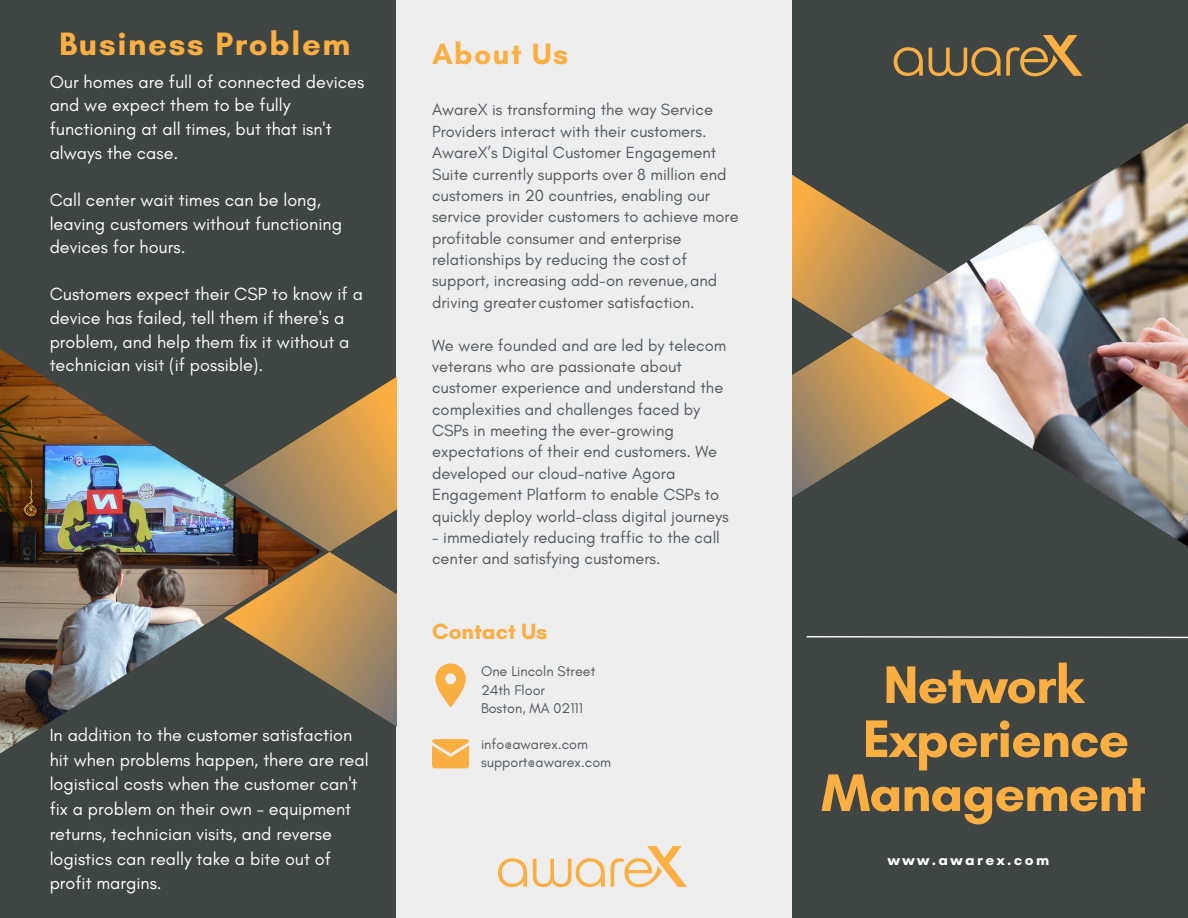
<style>
.page{position:relative;width:1188px;height:918px;background:#3e4543}
.page>*{position:absolute;margin:0;border:0;box-sizing:border-box;transform-origin:0 0}
.t1{font:700 53.85px/54px "Glacial Indifference";letter-spacing:-.02em;color:#fbae42;text-align:center}
.t2{font:700 33px "Glacial Indifference";letter-spacing:.05em;color:#fbae42}
.t3{font:700 30px "Glacial Indifference";letter-spacing:.05em;color:#fbae42}
.t4{font:700 22.5px "Glacial Indifference";color:#fbae42}
.t5{font:18px/23.7px "Glacial Indifference";color:#fff}
.t6{font:16.5px/21.3px "Glacial Indifference";color:#51585d}
.t7{font:700 15.45px "Glacial Indifference";letter-spacing:.155em;color:#fff}
.t8{font:14.4px/18.6px "Glacial Indifference";color:#51585d}
</style>
<div class="page">
<div style="left:396px;top:0;width:396px;height:918px;background:#eee"></div>
<svg style="left:806px;top:636px;width:382px;height:3px"></svg>
<svg style="left:792px;top:454px;width:59px;height:43px"></svg>
<svg style="left:792px;top:175px;width:59px;height:279px"></svg>
<img style="left:851px;top:123px;width:337px;height:424px">
<svg style="left:894px;top:47px;width:29px;height:29px"></svg>
<svg style="left:929px;top:35px;width:154px;height:41px"></svg>
<svg style="left:432px;top:739px;width:37px;height:29px"></svg>
<svg style="left:435px;top:664px;width:31px;height:43px"></svg>
<svg style="left:498px;top:858px;width:29px;height:29px"></svg>
<svg style="left:533px;top:858px;width:72px;height:29px"></svg>
<svg style="left:611px;top:846px;width:76px;height:41px"></svg>
<svg style="left:330px;top:679px;width:66px;height:47px"></svg>
<svg style="left:0;top:419px;width:330px;height:335px"></svg>
<svg style="left:329px;top:377px;width:67px;height:302px"></svg>
<img style="left:0;top:349px;width:322px;height:404px">
<h2 class="t2" style="left:59px;top:24px;width:293px">Business Problem</h2>
<p class="t5" style="left:50px;top:70px;width:316px">Our homes are full of connected devices and we expect them to be fully functioning at all times, but that isn't always the case.</p>
<p class="t5" style="left:50px;top:188px;width:294px">Call center wait times can be long, leaving customers without functioning devices for hours.</p>
<p class="t5" style="left:50px;top:282px;width:315px">Customers expect their CSP to know if a device has failed, tell them if there's a problem, and help them fix it without a technician visit (if possible).</p>
<p class="t5" style="left:50px;top:722px;width:320px;line-height:24.8px">In addition to the customer satisfaction hit when problems happen, there are real logistical costs when the customer can't fix a problem on their own - equipment returns, technician visits, and reverse logistics can really take a bite out of profit margins.</p>
<h3 class="t3" style="left:432px;top:35px;width:138px">About Us</h3>
<p class="t6" style="left:432px;top:99px;width:308px">AwareX is transforming the way Service Providers interact with their customers.<br>AwareX’s Digital Customer Engagement Suite currently supports over 8 million end customers in 20 countries, enabling our service provider customers to achieve more profitable consumer and enterprise relationships by reducing the costof support, increasing add-on revenue,and driving greater customer satisfaction.</p>
<p class="t6" style="left:432px;top:334px;width:298px">We were founded and are led by telecom veterans who are passionate about customer experience and understand the complexities and challenges faced by CSPs in meeting the ever-growing expectations of their end customers. We developed our cloud-native Agora Engagement Platform to enable CSPs to quickly deploy world-class digital journeys</p>
<p class="t6" style="left:432px;top:527px;width:289px">- immediately reducing traffic to the call center and satisfying customers.</p>
<h3 class="t4" style="left:432px;top:617px;width:117px">Contact Us</h3>
<p class="t8" style="left:481px;top:662px;width:116px">One Lincoln Street<br>24th Floor<br>Boston, MA 02111</p>
<p class="t8" style="left:481px;top:734px;width:132px">info@awarex.com support@awarex.com</p>
<h1 class="t1" style="left:821px;top:657px;width:326px">Network<br>Experience<br>Management</h1>
<p class="t7" style="left:888px;top:850px;width:163px">www.awarex.com</p>
</div>
